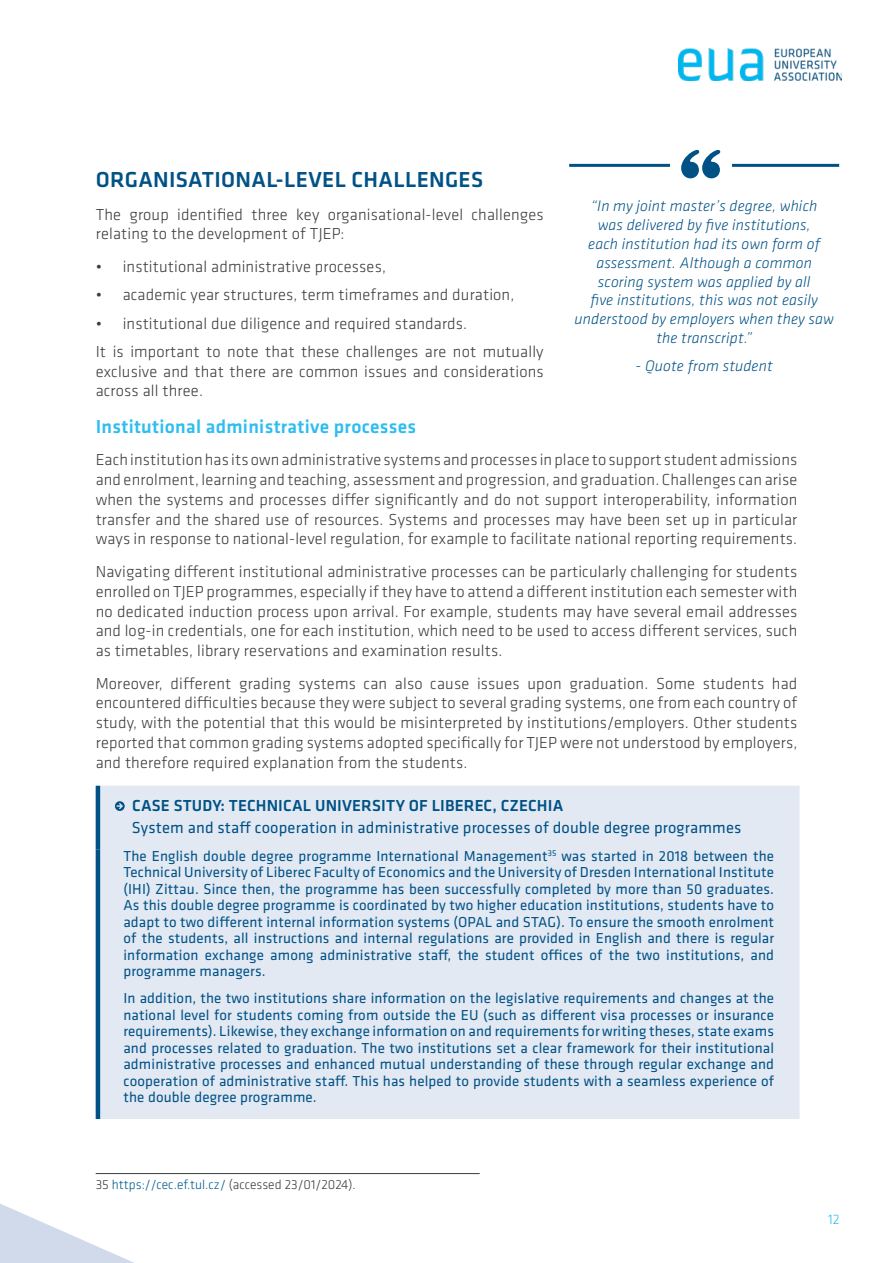
<style>
.page{position:relative;width:893px;height:1263px;background:#fff}
.page>*{position:absolute;margin:0;border:0;box-sizing:border-box;transform-origin:0 0}
.t1{font:90px "Stencil";color:#005286}
.t2{font:500 22.5px "Klavika Basic";letter-spacing:.015em;color:#005286}
.t3{font:500 19.5px "Klavika Basic";letter-spacing:.015em;color:#2ebdef}
.t4{font:300 16.5px/19.8px "Klavika Basic";letter-spacing:.01em;color:#3c3c3b}
.t5{font:16.5px "Klavika Basic";letter-spacing:.01em;color:#005286}
.t6{font:500 16.5px "Klavika Basic";letter-spacing:.01em;color:#005286}
.t7{font:italic 300 15.75px/18.9px "Klavika Basic";letter-spacing:.01em;color:#005286;text-align:center}
.t8{font:15px/16.5px "Klavika Basic";letter-spacing:.01em;color:#005286;text-align:justify}
.t9{font:300 14.25px "Klavika Basic";color:#2ebdef}
.t10{font:300 13.5px "Klavika Basic";color:#3c3c3b}
.s1{color:#005e90}
</style>
<div class="page">
<svg style="left:0;top:1204px;width:134px;height:59px"></svg>
<img style="left:679px;top:49px;width:162px;height:32px">
<div style="left:100px;top:786px;width:699px;height:333px;background:#e3e9f3"></div>
<hr style="left:96px;top:786px;width:4px;height:63px;background:#005286">
<hr style="left:96px;top:849px;width:4px;height:270px;background:#005286">
<svg style="left:115px;top:801px;width:10px;height:10px"></svg>
<hr style="left:96px;top:1173px;width:384px;height:1px;background:#3c3c3b">
<hr style="left:569px;top:164px;width:270px;height:3px;background:#005286">
<div style="left:670px;top:145px;width:61px;height:41px;background:#fff"></div>
<h1 class="t1" style="left:675px;top:129px;width:53px">“</h1>
<h2 class="t2" style="left:96px;top:164px;width:389px">ORGANISATIONAL-LEVEL CHALLENGES</h2>
<p class="t4" style="left:96px;top:204px;width:449px">The group identified three key organisational-level challenges relating to the development of TJEP:</p>
<p class="t4" style="left:96px;top:256px;width:292px">• institutional administrative processes,</p>
<p class="t4" style="left:96px;top:285px;width:420px">• academic year structures, term timeframes and duration,</p>
<p class="t4" style="left:96px;top:309px;width:449px;line-height:28.3px">• institutional due diligence and required standards.<br>It is important to note that these challenges are not mutually</p>
<p class="t4" style="left:96px;top:361px;width:449px">exclusive and that there are common issues and considerations across all three.</p>
<p class="t3" style="left:96px;top:413px;width:322px">Institutional administrative processes</p>
<p class="t4" style="left:96px;top:450px;width:703px;text-align:justify">Each institution has its own administrative systems and processes in place to support student admissions and enrolment, learning and teaching, assessment and progression, and graduation. Challenges can arise when the systems and processes differ significantly and do not support interoperability, information transfer and the shared use of resources. Systems and processes may have been set up in particular ways in response to national-level regulation, for example to facilitate national reporting requirements.</p>
<p class="t4" style="left:96px;top:561px;width:703px;text-align:justify">Navigating different institutional administrative processes can be particularly challenging for students enrolled on TJEP programmes, especially if they have to attend a different institution each semester with no dedicated induction process upon arrival. For example, students may have several email addresses and log-in credentials, one for each institution, which need to be used to access different services, such as timetables, library reservations and examination results.</p>
<p class="t4" style="left:96px;top:673px;width:703px;text-align:justify">Moreover, different grading systems can also cause issues upon graduation. Some students had encountered difficulties because they were subject to several grading systems, one from each country of study, with the potential that this would be misinterpreted by institutions/employers. Other students reported that common grading systems adopted specifically for TJEP were not understood by employers, and therefore required explanation from the students.</p>
<p class="t6" style="left:132px;top:794px;width:433px">CASE STUDY: TECHNICAL UNIVERSITY OF LIBEREC, CZECHIA</p>
<p class="t5" style="left:132px;top:817px;width:611px">System and staff cooperation in administrative processes of double degree programmes</p>
<p class="t8" style="left:123px;top:847px;width:652px">The English double degree programme International Management<sup>35</sup> was started in 2018 between the Technical University of Liberec Faculty of Economics and the University of Dresden International Institute (IHI) Zittau. Since then, the programme has been successfully completed by more than 50 graduates.<br>As this double degree programme is coordinated by two higher education institutions, students have to adapt to two different internal information systems (OPAL and STAG). To ensure the smooth enrolment of the students, all instructions and internal regulations are provided in English and there is regular information exchange among administrative staff, the student offices of the two institutions, and programme managers.</p>
<p class="t8" style="left:123px;top:989px;width:652px">In addition, the two institutions share information on the legislative requirements and changes at the national level for students coming from outside the EU (such as different visa processes or insurance requirements). Likewise, they exchange information on and requirements for writing theses, state exams and processes related to graduation. The two institutions set a clear framework for their institutional administrative processes and enhanced mutual understanding of these through regular exchange and cooperation of administrative staff. This has helped to provide students with a seamless experience of the double degree programme.</p>
<p class="t7" style="left:575px;top:196px;width:261px">“In my joint master’s degree, which<br>was delivered by five institutions,<br>each institution had its own form of assessment. Although a common scoring system was applied by all<br>five institutions, this was not easily understood by employers when they saw the transcript.”</p>
<p class="t7" style="left:636px;top:356px;width:139px">- Quote from student</p>
<p class="t10" style="left:96px;top:1176px;width:262px">35 <span class="s1">https://cec.ef.tul.cz/</span> (accessed 23/01/2024).</p>
<p class="t9" style="left:828px;top:1210px;width:13px">12</p>
</div>
